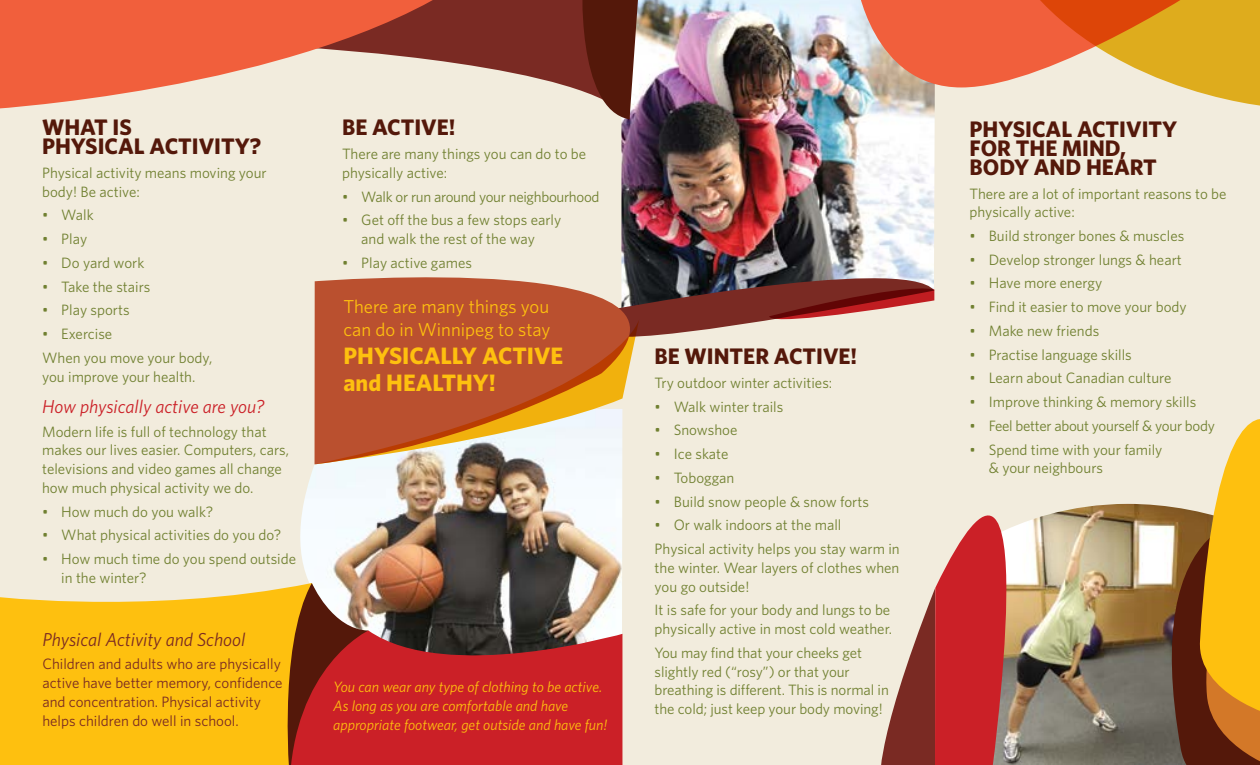
<style>
.page{position:relative;width:1260px;height:765px;background:#f2ecdd}
.page>*{position:absolute;margin:0;border:0;box-sizing:border-box;transform-origin:0 0}
.t1{font:700 23.75px/27.5px "Whitney";color:#fec00f}
.t2{font:700 22.5px/18.8px "Whitney";color:#54180a}
.t3{font:18.75px/23.8px "Whitney";color:#fec00f}
.t4{font:italic 18.75px "Whitney";color:#cb2027}
.t5{font:italic 18.75px "Whitney";color:#7a2a23}
.t6{font:15px/18.8px "Whitney";color:#708030}
.t7{font:15px/18.8px "Whitney";color:#7a2a23}
.t8{font:italic 15px/18.8px "Whitney";color:#fec00f}
.t9{font:15px "Whitney";letter-spacing:-.02em;color:#708030}
</style>
<div class="page">
<img style="left:1052px;top:504px;width:85px;height:261px">
<img style="left:621px;top:0;width:314px;height:301px">
<img style="left:300px;top:409px;width:322px;height:222px">
<svg style="left:0;top:583px;width:394px;height:182px;background:#fac223"></svg>
<svg style="left:0;top:0;width:313px;height:109px;fill:#f15f3c"></svg>
<svg style="left:313px;top:0;width:326px;height:119px"></svg>
<svg style="left:742px;top:253px;width:192px;height:71px"></svg>
<svg style="left:315px;top:248px;width:427px;height:89px"></svg>
<svg style="left:881px;top:588px;width:54px;height:177px"></svg>
<svg style="left:935px;top:513px;width:117px;height:252px;background:#c2655e"></svg>
<svg style="left:315px;top:319px;width:324px;height:145px;background:#c7774f"></svg>
<svg style="left:276px;top:583px;width:92px;height:182px;background:#cc9d45"></svg>
<svg style="left:289px;top:631px;width:333px;height:134px;background:#b52327"></svg>
<svg style="left:856px;top:0;width:404px;height:108px"></svg>
<svg style="left:1137px;top:419px;width:123px;height:346px"></svg>
<h2 class="t2" style="left:42px;top:118px;width:221px">WHAT IS<br>PHYSICAL ACTIVITY?</h2>
<p class="t6" style="left:42px;top:163px;width:226px">Physical activity means moving your body! Be active:</p>
<p class="t6" style="left:42px;top:205px;width:53px">• Walk</p>
<p class="t6" style="left:42px;top:229px;width:47px">• Play</p>
<p class="t6" style="left:42px;top:253px;width:104px">• Do yard work</p>
<p class="t6" style="left:42px;top:277px;width:110px">• Take the stairs</p>
<p class="t6" style="left:42px;top:300px;width:89px">• Play sports</p>
<p class="t6" style="left:42px;top:322px;width:172px;line-height:23.8px">• Exercise<br>When you move your body,</p>
<p class="t6" style="left:42px;top:367px;width:155px">you improve your health.</p>
<p class="t4" style="left:42px;top:395px;width:224px">How physically active are you?</p>
<p class="t6" style="left:42px;top:422px;width:248px">Modern life is full of technology that makes our lives easier. Computers, cars, televisions and video games all change how much physical activity we do.</p>
<p class="t6" style="left:42px;top:502px;width:173px">• How much do you walk?</p>
<p class="t6" style="left:42px;top:525px;width:241px">• What physical activities do you do?</p>
<p class="t6" style="left:61px;top:549px;width:236px;text-indent:-19px">• How much time do you spend outside in the winter?</p>
<p class="t5" style="left:42px;top:628px;width:204px">Physical Activity and School</p>
<p class="t7" style="left:42px;top:655px;width:242px">Children and adults who are physically active have better memory, confidence and concentration. Physical activity helps children do well in school.</p>
<h2 class="t2" style="left:342px;top:118px;width:115px">BE ACTIVE!</h2>
<p class="t6" style="left:342px;top:144px;width:246px">There are many things you can do to be physically active:</p>
<p class="t9" style="left:342px;top:188px;width:259px">• Walk or run around your neighbourhood</p>
<p class="t6" style="left:342px;top:210px;width:221px;text-align:center">• Get off the bus a few stops early and walk the rest of the way</p>
<p class="t6" style="left:342px;top:253px;width:131px">• Play active games</p>
<p class="t3" style="left:344px;top:294px;width:208px">There are many things you can do in Winnipeg to stay</p>
<h1 class="t1" style="left:344px;top:341px;width:221px">PHYSICALLY ACTIVE and HEALTHY!</h1>
<p class="t8" style="left:333px;top:677px;width:276px">You can wear any type of clothing to be active.<br>As long as you are comfortable and have appropriate footwear, get outside and have fun!</p>
<h2 class="t2" style="left:655px;top:346px;width:204px">BE WINTER ACTIVE!</h2>
<p class="t6" style="left:655px;top:373px;width:179px">Try outdoor winter activities:</p>
<p class="t6" style="left:655px;top:397px;width:130px">• Walk winter trails</p>
<p class="t6" style="left:655px;top:420px;width:84px">• Snowshoe</p>
<p class="t6" style="left:655px;top:444px;width:75px">• Ice skate</p>
<p class="t6" style="left:655px;top:468px;width:81px">• Toboggan</p>
<p class="t6" style="left:655px;top:492px;width:216px">• Build snow people &amp; snow forts</p>
<p class="t6" style="left:655px;top:513px;width:247px;line-height:23.8px">• Or walk indoors at the mall<br>Physical activity helps you stay warm in</p>
<p class="t6" style="left:655px;top:558px;width:246px">the winter. Wear layers of clothes when you go outside!</p>
<p class="t6" style="left:655px;top:600px;width:239px">It is safe for your body and lungs to be physically active in most cold weather.</p>
<p class="t6" style="left:655px;top:643px;width:236px">You may find that your cheeks get slightly red (“rosy”) or that your breathing is different. This is normal in the cold; just keep your body moving!</p>
<h2 class="t2" style="left:970px;top:119px;width:209px">PHYSICAL ACTIVITY<br>FOR THE MIND,<br>BODY AND HEART</h2>
<p class="t6" style="left:970px;top:184px;width:258px">There are a lot of important reasons to be physically active:</p>
<p class="t6" style="left:970px;top:226px;width:216px">• Build stronger bones &amp; muscles</p>
<p class="t6" style="left:970px;top:250px;width:214px">• Develop stronger lungs &amp; heart</p>
<p class="t6" style="left:970px;top:274px;width:134px">• Have more energy</p>
<p class="t6" style="left:970px;top:297px;width:219px">• Find it easier to move your body</p>
<p class="t6" style="left:970px;top:321px;width:131px">• Make new friends</p>
<p class="t6" style="left:970px;top:345px;width:164px">• Practise language skills</p>
<p class="t6" style="left:970px;top:369px;width:203px">• Learn about Canadian culture</p>
<p class="t6" style="left:970px;top:392px;width:228px">• Improve thinking &amp; memory skills</p>
<p class="t9" style="left:970px;top:417px;width:247px">• Feel better about yourself &amp; your body</p>
<p class="t6" style="left:989px;top:440px;width:175px;text-indent:-19px">• Spend time with your family &amp; your neighbours</p>
</div>
